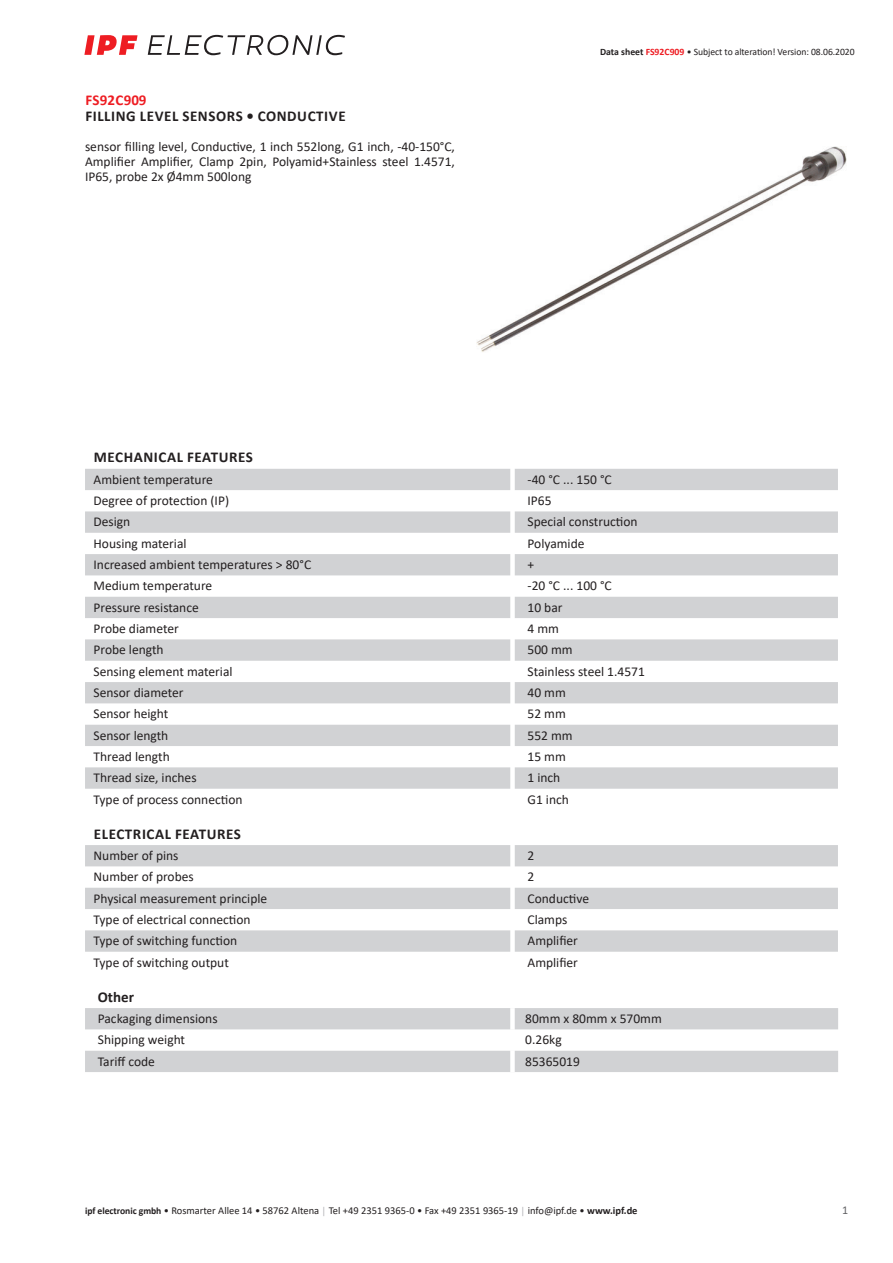
<style>
.page{position:relative;width:893px;height:1263px;background:#fff}
.page>*{position:absolute;margin:0;border:0;box-sizing:border-box;transform-origin:0 0}
.t1{font:700 15px "Calibri";letter-spacing:.04em;color:#231f20}
.t2{font:700 15px "Calibri";letter-spacing:.02em;color:#ee1d23}
.t3{font:13.5px/15px "Calibri";color:#231f20;text-align:justify}
.t4{font:12px "Calibri";color:#636366}
.t5{font:10.5px "Calibri";color:#231f20}
.t6{font:9.75px "Calibri";letter-spacing:-.005em;color:#231f20}
.s1{font-weight:700}
.s2{font-weight:700;color:#ee1d23}
.s3{font-weight:700;font-size:9.75px}
.s4{font-size:9.75px;color:#a8a9ad}
</style>
<div class="page">
<svg style="left:148px;top:35px;width:197px;height:20px"></svg>
<svg style="left:84px;top:35px;width:54px;height:20px"></svg>
<svg style="left:85px;top:469px;width:753px;height:320px;fill:#d1d2d4"></svg>
<svg style="left:85px;top:845px;width:753px;height:107px;fill:#d1d2d4"></svg>
<svg style="left:85px;top:1008px;width:753px;height:64px;fill:#d1d2d4"></svg>
<div style="left:510px;top:1008px;width:5px;height:21px;background:#fff"></div>
<div style="left:510px;top:1029px;width:5px;height:22px;background:#fff"></div>
<div style="left:510px;top:1051px;width:5px;height:21px;background:#fff"></div>
<img style="left:476px;top:146px;width:370px;height:206px">
<p class="t2" style="left:85px;top:89px;width:63px">FS92C909</p>
<p class="t1" style="left:85px;top:106px;width:262px">FILLING LEVEL SENSORS • CONDUCTIVE</p>
<p class="t3" style="left:85px;top:139px;width:371px">sensor filling level, Conductive, 1 inch 552long, G1 inch, -40-150°C, Amplifier Amplifier, Clamp 2pin, Polyamid+Stainless steel 1.4571, IP65, probe 2x Ø4mm 500long</p>
<p class="t6" style="left:600px;top:45px;width:256px"><span class="s1">Data sheet</span> <span class="s2">FS92C909</span> • Subject to alteration! Version: 08.06.2020</p>
<p class="t1" style="left:94px;top:447px;width:161px">MECHANICAL FEATURES</p>
<p class="t3" style="left:94px;top:471px;width:121px">Ambient temperature</p>
<p class="t3" style="left:527px;top:471px;width:86px">-40 °C ... 150 °C</p>
<p class="t3" style="left:94px;top:493px;width:137px">Degree of protection (IP)</p>
<p class="t3" style="left:527px;top:493px;width:26px">IP65</p>
<p class="t3" style="left:94px;top:514px;width:38px">Design</p>
<p class="t3" style="left:527px;top:514px;width:112px">Special construction</p>
<p class="t3" style="left:94px;top:535px;width:95px">Housing material</p>
<p class="t3" style="left:527px;top:535px;width:58px">Polyamide</p>
<p class="t3" style="left:94px;top:557px;width:219px">Increased ambient temperatures &gt; 80°C</p>
<p class="t3" style="left:527px;top:557px;width:8px">+</p>
<p class="t3" style="left:94px;top:578px;width:120px">Medium temperature</p>
<p class="t3" style="left:527px;top:578px;width:86px">-20 °C ... 100 °C</p>
<p class="t3" style="left:94px;top:599px;width:107px">Pressure resistance</p>
<p class="t3" style="left:527px;top:599px;width:37px">10 bar</p>
<p class="t3" style="left:94px;top:621px;width:87px">Probe diameter</p>
<p class="t3" style="left:527px;top:621px;width:33px">4 mm</p>
<p class="t3" style="left:94px;top:642px;width:72px">Probe length</p>
<p class="t3" style="left:527px;top:642px;width:47px">500 mm</p>
<p class="t3" style="left:94px;top:663px;width:141px">Sensing element material</p>
<p class="t3" style="left:527px;top:663px;width:119px">Stainless steel 1.4571</p>
<p class="t3" style="left:94px;top:685px;width:92px">Sensor diameter</p>
<p class="t3" style="left:527px;top:685px;width:40px">40 mm</p>
<p class="t3" style="left:94px;top:706px;width:76px">Sensor height</p>
<p class="t3" style="left:527px;top:706px;width:40px">52 mm</p>
<p class="t3" style="left:94px;top:727px;width:76px">Sensor length</p>
<p class="t3" style="left:527px;top:727px;width:47px">552 mm</p>
<p class="t3" style="left:94px;top:749px;width:78px">Thread length</p>
<p class="t3" style="left:527px;top:749px;width:40px">15 mm</p>
<p class="t3" style="left:94px;top:770px;width:105px">Thread size, inches</p>
<p class="t3" style="left:527px;top:770px;width:34px">1 inch</p>
<p class="t3" style="left:94px;top:791px;width:151px">Type of process connection</p>
<p class="t3" style="left:527px;top:791px;width:43px">G1 inch</p>
<p class="t1" style="left:94px;top:823px;width:149px">ELECTRICAL FEATURES</p>
<p class="t3" style="left:94px;top:848px;width:86px">Number of pins</p>
<p class="t3" style="left:527px;top:848px;width:8px">2</p>
<p class="t3" style="left:94px;top:869px;width:102px">Number of probes</p>
<p class="t3" style="left:527px;top:869px;width:8px">2</p>
<p class="t3" style="left:94px;top:890px;width:175px">Physical measurement principle</p>
<p class="t3" style="left:527px;top:890px;width:63px">Conductive</p>
<p class="t3" style="left:94px;top:912px;width:159px">Type of electrical connection</p>
<p class="t3" style="left:527px;top:912px;width:41px">Clamps</p>
<p class="t3" style="left:94px;top:933px;width:145px">Type of switching function</p>
<p class="t3" style="left:527px;top:933px;width:52px">Amplifier</p>
<p class="t3" style="left:94px;top:954px;width:137px">Type of switching output</p>
<p class="t3" style="left:527px;top:954px;width:52px">Amplifier</p>
<p class="t1" style="left:98px;top:986px;width:38px">Other</p>
<p class="t3" style="left:98px;top:1011px;width:121px">Packaging dimensions</p>
<p class="t3" style="left:525px;top:1011px;width:138px">80mm x 80mm x 570mm</p>
<p class="t3" style="left:98px;top:1032px;width:89px">Shipping weight</p>
<p class="t3" style="left:525px;top:1032px;width:38px">0.26kg</p>
<p class="t3" style="left:98px;top:1053px;width:59px">Tariff code</p>
<p class="t3" style="left:525px;top:1053px;width:56px">85365019</p>
<p class="t5" style="left:85px;top:1203px;width:554px"><span class="s3">ipf electronic gmbh</span> • Rosmarter Allee 14 • 58762 Altena <span class="s4">│</span> Tel +49 2351 9365-0 • Fax +49 2351 9365-19 <span class="s4">│</span> info@ipf.de • <span class="s1">www.ipf.de</span></p>
<p class="t4" style="left:842px;top:1201px;width:8px">1</p>
</div>
